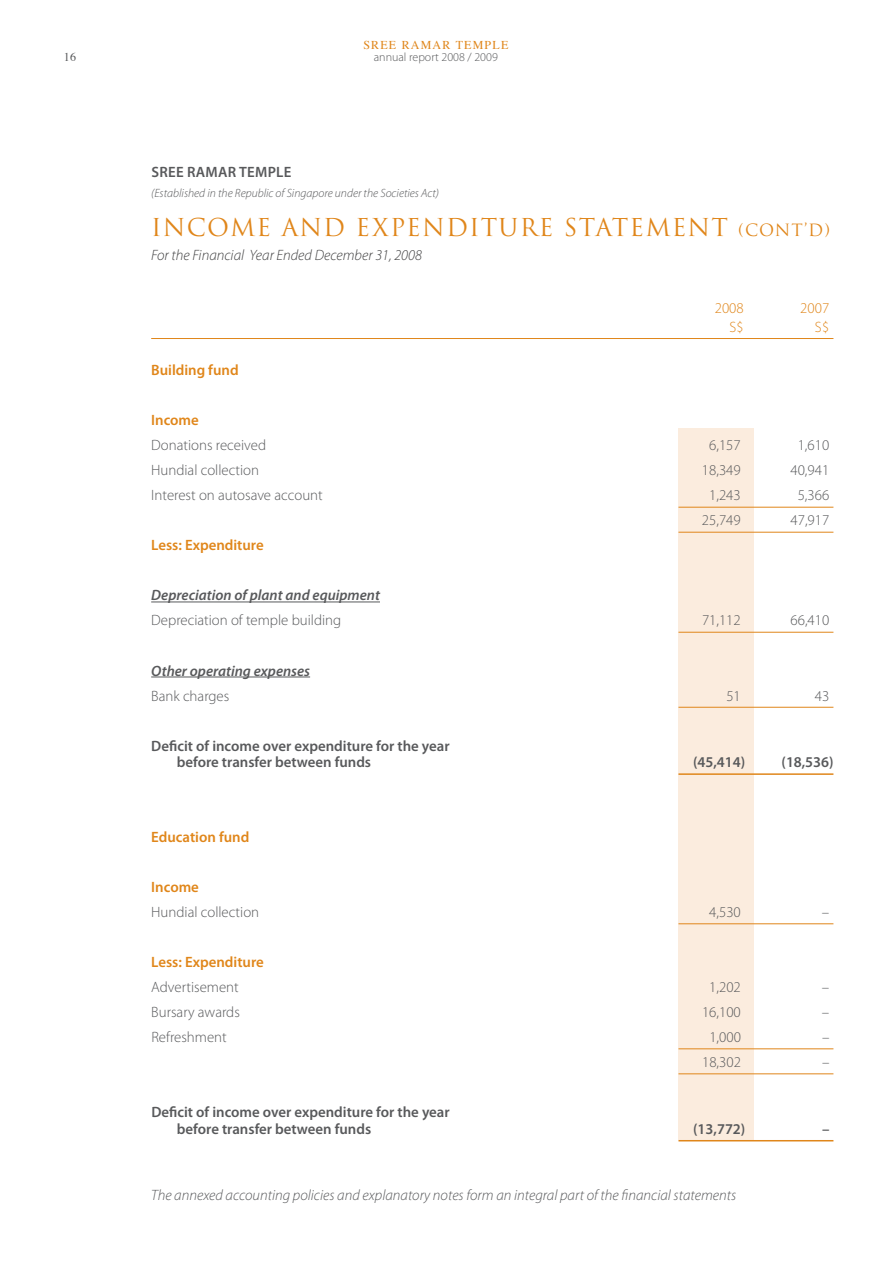
<style>
.page{position:relative;width:893px;height:1263px;background:#fff}
.page>*{position:absolute;margin:0;border:0;box-sizing:border-box;transform-origin:0 0}
.t1{font:24px "Trajan";letter-spacing:.05em;color:#e0861a}
.t2{font:300 15px "Myriad Pro";color:#58595b}
.t3{font:600 15px/16.5px "Myriad Pro";color:#58595b}
.t4{font:italic 300 15px "Myriad Pro";color:#58595b}
.t5{font:600 15px "Myriad Pro";color:#e0861a}
.t6{font:italic 600 15px "Myriad Pro";color:#58595b}
.t7{font:italic 300 15px "Myriad Pro";color:#414142}
.t8{font:300 15px "Myriad Pro";color:#e0861a}
.t9{font:italic 300 12px "Myriad Pro";color:#58595b}
.t10{font:300 12px "Myriad Pro";color:#58595b}
.t11{font:12px "Times";letter-spacing:.1em;color:#e0861a}
.t12{font:12px "Times";color:#58595b}
.s1{font-size:16.5px}
</style>
<div class="page">
<div style="left:679px;top:429px;width:75px;height:711px;background:#fbecde"></div>
<hr style="left:151px;top:338px;width:682px;height:1px;background:#e0861a">
<hr style="left:678px;top:507px;width:155px;height:1px;background:#e0861a">
<hr style="left:678px;top:532px;width:155px;height:1px;background:#e0861a">
<hr style="left:151px;top:602px;width:229px;height:1px;background:#58595b">
<hr style="left:678px;top:632px;width:155px;height:1px;background:#e0861a">
<hr style="left:151px;top:677px;width:159px;height:1px;background:#58595b">
<hr style="left:678px;top:707px;width:155px;height:1px;background:#e0861a">
<hr style="left:678px;top:773px;width:155px;height:2px;background:#e0861a">
<hr style="left:678px;top:923px;width:155px;height:1px;background:#e0861a">
<hr style="left:678px;top:1048px;width:155px;height:1px;background:#e0861a">
<hr style="left:678px;top:1073px;width:155px;height:1px;background:#e0861a">
<hr style="left:678px;top:1140px;width:155px;height:1px;background:#e0861a">
<p class="t12" style="left:64px;top:46px;width:14px">16</p>
<p class="t11" style="left:363px;top:34px;width:146px">SREE RAMAR TEMPLE</p>
<p class="t10" style="left:374px;top:50px;width:126px">annual report 2008 / 2009</p>
<p class="t3" style="left:151px;top:163px;width:17px">Sree</p>
<p class="t3" style="left:187px;top:163px;width:20px">Ramar</p>
<p class="t3" style="left:239px;top:163px;width:19px">Temp</p>
<p class="t3" style="left:276px;top:163px;width:15px">le</p>
<p class="t9" style="left:151px;top:185px;width:289px">(Established in the Republic of Singapore under the Societies Act)</p>
<h1 class="t1" style="left:151px;top:213px;width:680px">INCOME AND EXPENDITURE STATEMENT <span class="s1">(CONT’D)</span></h1>
<p class="t7" style="left:151px;top:246px;width:272px">For the Financial Year Ended December 31, 2008</p>
<p class="t8" style="left:715px;top:299px;width:30px">2008</p>
<p class="t8" style="left:800px;top:299px;width:30px">2007</p>
<p class="t8" style="left:729px;top:318px;width:16px">S$</p>
<p class="t8" style="left:815px;top:318px;width:16px">S$</p>
<p class="t5" style="left:151px;top:361px;width:89px">Building fund</p>
<p class="t5" style="left:151px;top:411px;width:49px">Income</p>
<p class="t2" style="left:151px;top:436px;width:116px">Donations received</p>
<p class="t2" style="left:709px;top:436px;width:33px">6,157</p>
<p class="t2" style="left:798px;top:436px;width:33px">1,610</p>
<p class="t2" style="left:151px;top:461px;width:109px">Hundial collection</p>
<p class="t2" style="left:702px;top:461px;width:40px">18,349</p>
<p class="t2" style="left:790px;top:461px;width:40px">40,941</p>
<p class="t2" style="left:151px;top:486px;width:173px">Interest on autosave account</p>
<p class="t2" style="left:709px;top:486px;width:33px">1,243</p>
<p class="t2" style="left:798px;top:486px;width:33px">5,366</p>
<p class="t2" style="left:702px;top:511px;width:40px">25,749</p>
<p class="t2" style="left:790px;top:511px;width:40px">47,917</p>
<p class="t5" style="left:151px;top:536px;width:114px">Less: Expenditure</p>
<p class="t6" style="left:151px;top:586px;width:230px">Depreciation of plant and equipment</p>
<p class="t2" style="left:151px;top:611px;width:192px">Depreciation of temple building</p>
<p class="t2" style="left:702px;top:611px;width:40px">71,112</p>
<p class="t2" style="left:790px;top:611px;width:40px">66,410</p>
<p class="t6" style="left:151px;top:661px;width:160px">Other operating expenses</p>
<p class="t2" style="left:151px;top:686px;width:80px">Bank charges</p>
<p class="t2" style="left:726px;top:686px;width:16px">51</p>
<p class="t2" style="left:815px;top:686px;width:16px">43</p>
<p class="t3" style="left:177px;top:737px;width:274px;text-indent:-26px">Deficit of income over expenditure for the year before transfer between funds</p>
<p class="t3" style="left:693px;top:753px;width:54px">(45,414)</p>
<p class="t3" style="left:782px;top:753px;width:53px">(18,536)</p>
<p class="t5" style="left:151px;top:827px;width:100px">Education fund</p>
<p class="t5" style="left:151px;top:877px;width:49px">Income</p>
<p class="t2" style="left:151px;top:903px;width:109px">Hundial collection</p>
<p class="t2" style="left:709px;top:903px;width:33px">4,530</p>
<p class="t2" style="left:822px;top:903px;width:9px">–</p>
<p class="t5" style="left:151px;top:952px;width:114px">Less: Expenditure</p>
<p class="t2" style="left:151px;top:978px;width:89px">Advertisement</p>
<p class="t2" style="left:709px;top:978px;width:33px">1,202</p>
<p class="t2" style="left:822px;top:978px;width:9px">–</p>
<p class="t2" style="left:151px;top:1003px;width:90px">Bursary awards</p>
<p class="t2" style="left:702px;top:1003px;width:40px">16,100</p>
<p class="t2" style="left:822px;top:1003px;width:9px">–</p>
<p class="t2" style="left:151px;top:1028px;width:77px">Refreshment</p>
<p class="t2" style="left:709px;top:1028px;width:33px">1,000</p>
<p class="t2" style="left:822px;top:1028px;width:9px">–</p>
<p class="t2" style="left:702px;top:1053px;width:40px">18,302</p>
<p class="t2" style="left:822px;top:1053px;width:9px">–</p>
<p class="t3" style="left:177px;top:1103px;width:274px;text-indent:-26px">Deficit of income over expenditure for the year before transfer between funds</p>
<p class="t3" style="left:693px;top:1120px;width:54px">(13,772)</p>
<p class="t3" style="left:822px;top:1120px;width:9px">–</p>
<p class="t4" style="left:151px;top:1186px;width:587px">The annexed accounting policies and explanatory notes form an integral part of the financial statements</p>
</div>
